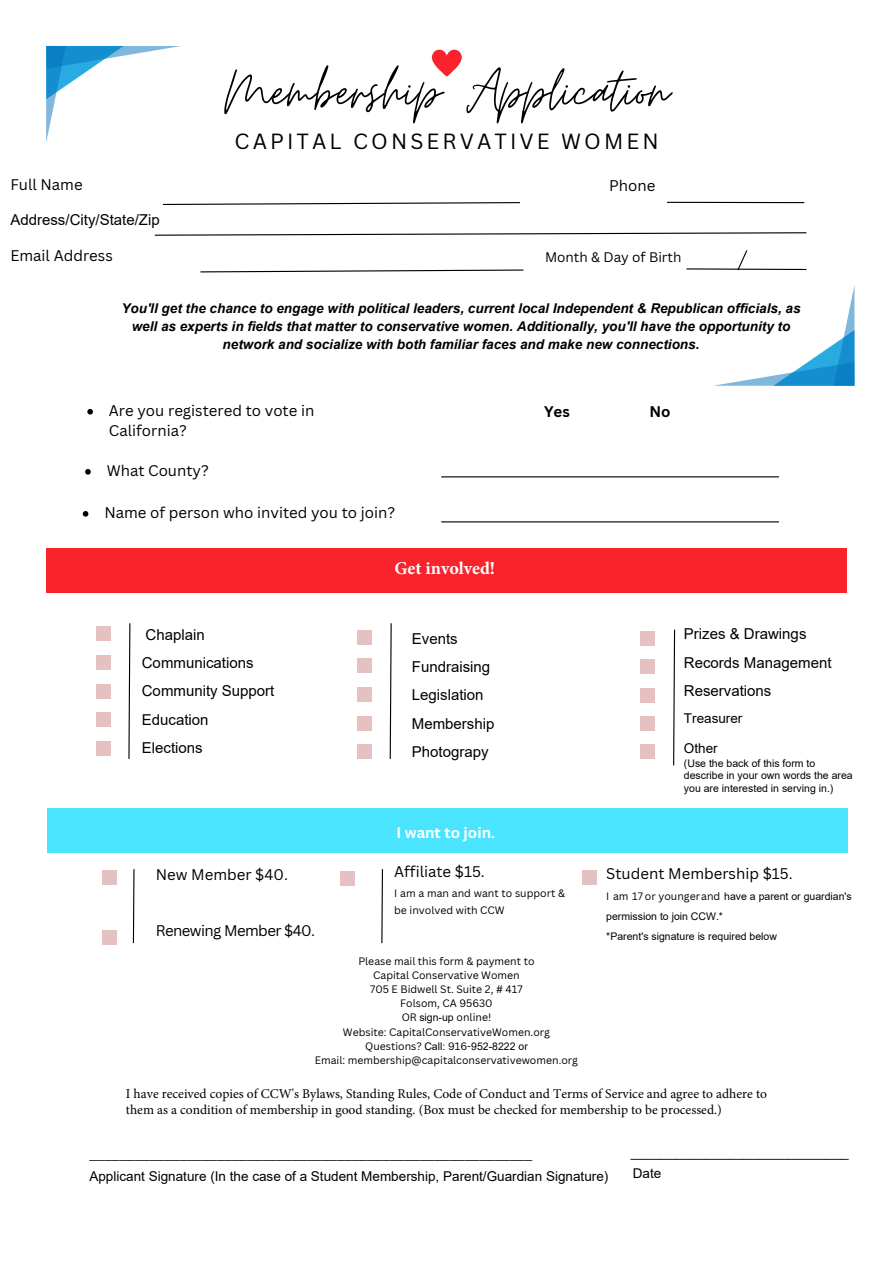
<style>
.page{position:relative;width:894px;height:1264px;background:#fff}
.page>*{position:absolute;margin:0;border:0;box-sizing:border-box;transform-origin:0 0}
.t1{font:66px "Moon Time";color:#000}
.t2{font:21.3px "Canva Sans";letter-spacing:.145em;color:#000}
.t3{font:700 18px "Minion Pro";color:#fff}
.t4{font:15px/28.2px "Arial";color:#000}
.t5{font:15px/20.2px "Canva Sans";color:#000}
.t6{font:700 15px "Minion Pro";color:#000}
.t7{font:15px "Canva Sans";letter-spacing:-.04em;color:#000}
.t8{font:700 15px "Canva Sans";color:#fff}
.t9{font:700 15px "Canva Sans";color:#000}
.t10{font:italic 700 13.5px/18px "Arial";color:#000;text-align:center}
.t11{font:13.5px/16.2px "Minion Pro";color:#000}
.t12{font:13.5px/29.4px "Arial";color:#000}
.t13{font:13.5px "Canva Sans";color:#000}
.t14{font:10.5px/14.2px "Canva Sans";color:#000}
.t15{font:10.5px/12.8px "Arial";color:#000}
.s1{font-family:"Minion Pro"}
.s2{font-family:"Canva Sans"}
.s3{font-family:"Arial"}
</style>
<div class="page">
<svg style="left:431px;top:49px;width:31px;height:28px"></svg>
<hr style="left:441px;top:521px;width:337px;height:1px;background:#000">
<hr style="left:441px;top:476px;width:337px;height:1px;background:#000">
<div style="left:102px;top:930px;width:15px;height:14px;background:#e6c1c1"></div>
<div style="left:46px;top:548px;width:800px;height:45px;background:#f9232c"></div>
<div style="left:47px;top:808px;width:800px;height:45px;background:#4be4ff"></div>
<svg style="left:132px;top:869px;width:3px;height:75px"></svg>
<svg style="left:381px;top:869px;width:2px;height:75px"></svg>
<div style="left:340px;top:871px;width:14px;height:14px;background:#e6c1c1"></div>
<div style="left:582px;top:870px;width:14px;height:15px;background:#e6c1c1"></div>
<div style="left:102px;top:869px;width:14px;height:15px;background:#e6c1c1"></div>
<svg style="left:128px;top:623px;width:3px;height:136px"></svg>
<svg style="left:389px;top:623px;width:3px;height:136px"></svg>
<div style="left:357px;top:630px;width:15px;height:14px;background:#e6c1c1"></div>
<div style="left:639px;top:630px;width:15px;height:15px;background:#e6c1c1"></div>
<div style="left:96px;top:626px;width:14px;height:15px;background:#e6c1c1"></div>
<div style="left:357px;top:687px;width:15px;height:14px;background:#e6c1c1"></div>
<div style="left:639px;top:688px;width:15px;height:14px;background:#e6c1c1"></div>
<div style="left:96px;top:684px;width:14px;height:14px;background:#e6c1c1"></div>
<div style="left:357px;top:744px;width:15px;height:15px;background:#e6c1c1"></div>
<div style="left:96px;top:741px;width:14px;height:14px;background:#e6c1c1"></div>
<div style="left:357px;top:658px;width:15px;height:15px;background:#e6c1c1"></div>
<div style="left:639px;top:659px;width:15px;height:15px;background:#e6c1c1"></div>
<div style="left:96px;top:655px;width:14px;height:15px;background:#e6c1c1"></div>
<div style="left:357px;top:715px;width:15px;height:15px;background:#e6c1c1"></div>
<div style="left:639px;top:716px;width:15px;height:15px;background:#e6c1c1"></div>
<div style="left:96px;top:712px;width:14px;height:15px;background:#e6c1c1"></div>
<div style="left:640px;top:744px;width:14px;height:15px;background:#e6c1c1"></div>
<svg style="left:673px;top:629px;width:2px;height:137px"></svg>
<svg style="left:162px;top:202px;width:358px;height:3px"></svg>
<hr style="left:666px;top:202px;width:138px;height:1px;background:#000">
<svg style="left:154px;top:232px;width:653px;height:4px"></svg>
<svg style="left:200px;top:269px;width:324px;height:4px"></svg>
<svg style="left:686px;top:250px;width:121px;height:21px"></svg>
<svg style="left:713px;top:288px;width:141px;height:98px"></svg>
<svg style="left:87px;top:409px;width:6px;height:5px"></svg>
<svg style="left:83px;top:511px;width:5px;height:5px"></svg>
<svg style="left:85px;top:469px;width:6px;height:5px"></svg>
<svg style="left:46px;top:46px;width:135px;height:96px"></svg>
<h4 class="t1" style="left:224px;top:51px;width:446px">Membership Application</h4>
<h3 class="t2" style="left:234px;top:126px;width:425px">CAPITAL CONSERVATIVE WOMEN</h3>
<p class="t5" style="left:10px;top:174px;width:74px">Full Name</p>
<p class="t5" style="left:609px;top:175px;width:48px">Phone</p>
<p class="t4" style="left:10px;top:206px;width:151px">Address/City/State/Zip</p>
<p class="t5" style="left:10px;top:245px;width:104px">Email Address</p>
<p class="t13" style="left:545px;top:247px;width:138px">Month &amp; Day of Birth</p>
<h4 class="t10" style="left:121px;top:300px;width:680px">You'll get the chance to engage with political leaders, current local Independent &amp; Republican officials, as well as experts in fields that matter to conservative women. Additionally, you'll have the opportunity to network and socialize with both familiar faces and make new connections.</h4>
<h4 class="t5" style="left:109px;top:400px;width:207px">Are you registered to vote in<br>California?</h4>
<h4 class="t5" style="left:107px;top:460px;width:104px">What County?</h4>
<h4 class="t5" style="left:104px;top:502px;width:292px">Name of person who invited you to join?</h4>
<h4 class="t3" style="left:394px;top:556px;width:102px">Get involved!</h4>
<h3 class="t9" style="left:544px;top:401px;width:27px">Yes</h3>
<h4 class="t9" style="left:649px;top:401px;width:23px">No</h4>
<h4 class="t4" style="left:142px;top:620px;width:134px">Chaplain<br>Communications<br>Community Support<br>Education<br>Elections</h4>
<h4 class="t4" style="left:412px;top:624px;width:84px">Events<br>Fundraising<br>Legislation<br>Membership<br>Photograpy</h4>
<h4 class="t4" style="left:683px;top:620px;width:149px">Prizes &amp; Drawings<br>Records Management<br>Reservations</h4>
<h4 class="t12" style="left:683px;top:703px;width:60px">Treasurer<br>Other</h4>
<h4 class="t15" style="left:683px;top:756px;width:170px">(Use the back of this form to describe in your own words the area you are interested in serving in.)</h4>
<h4 class="t5" style="left:156px;top:863px;width:134px">New Member $40.</h4>
<p class="t7" style="left:156px;top:920px;width:161px">Renewing Member $40.</p>
<h4 class="t8" style="left:396px;top:821px;width:100px">I want to join<span class="s1">.</span></h4>
<h3 class="t5" style="left:394px;top:860px;width:92px">Affiliate $15.</h3>
<h4 class="t14" style="left:394px;top:884px;width:172px;line-height:16.6px">I am a man and want to support &amp; be involved with CCW</h4>
<h3 class="t5" style="left:606px;top:862px;width:188px">Student Membership $15.</h3>
<h3 class="t15" style="left:606px;top:886px;width:247px;line-height:19.6px"><span class="s2">I am 17 or younger and</span> have a parent or guardian's permission to join CCW.*<br>*Parent's signature is required below</h3>
<p class="t14" style="left:343px;top:953px;width:208px;text-align:center">Please mail this form &amp; payment to<br>Capital Conservative Women<br>705 E Bidwell St. Suite 2, # 417<br>Folsom, CA 95630<br>OR <span class="s3">sign-up</span> online!<br>Website: CapitalConservativeWomen.org</p>
<p class="t15" style="left:365px;top:1039px;width:164px"><span class="s2">Questions?</span> Call: <span class="s2">916-</span>952-8222 or</p>
<p class="t14" style="left:315px;top:1052px;width:265px">Email: membership@capitalconservativewomen.org</p>
<p class="t11" style="left:126px;top:1085px;width:642px">I have received copies of CCW's Bylaws, Standing Rules, Code of Conduct and Terms of Service and agree to adhere to them as a condition of membership in good standing. (Box must be checked for membership to be processed.)</p>
<p class="t6" style="left:89px;top:1143px;width:444px">___________________________________________________________</p>
<p class="t12" style="left:89px;top:1161px;width:520px">Applicant Signature (In the case of a Student Membership, Parent/Guardian Signature)</p>
<p class="t12" style="left:630px;top:1137px;width:219px">_____________________________</p>
<p class="t12" style="left:632px;top:1158px;width:30px">Date</p>
</div>
